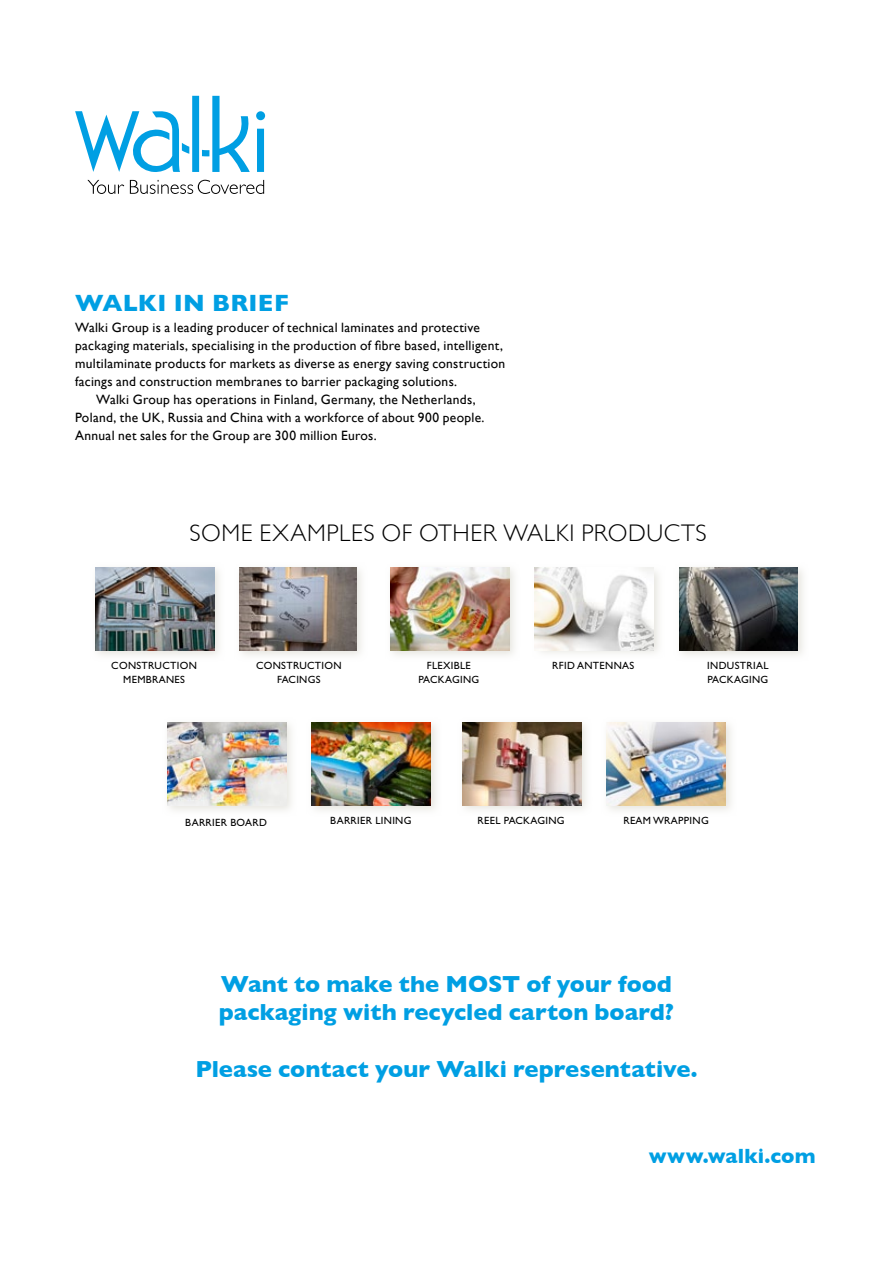
<style>
.page{position:relative;width:893px;height:1263px;background:#fff}
.page>*{position:absolute;margin:0;border:0;box-sizing:border-box;transform-origin:0 0}
.t1{font:300 24px "Gill Sans";letter-spacing:.025em;color:#000}
.t2{font:700 24px "Gill Sans";letter-spacing:.01em;color:#009fe3}
.t3{font:700 23.7px/28.3px "Gill Sans";color:#009fe3}
.t4{font:700 21px "Gill Sans";letter-spacing:.015em;color:#009fe3}
.t5{font:13.5px "Gill Sans";letter-spacing:.02em;color:#000}
.t6{font:10.5px/13.5px "Gill Sans Std";letter-spacing:.03em;color:#000;text-align:center}
</style>
<div class="page">
<svg style="left:75px;top:96px;width:190px;height:76px"></svg>
<svg style="left:87px;top:180px;width:37px;height:14px"></svg>
<svg style="left:130px;top:180px;width:134px;height:14px"></svg>
<svg style="left:167px;top:722px;width:124px;height:89px"></svg>
<img style="left:167px;top:723px;width:119px;height:83px">
<div style="left:306px;top:717px;width:136px;height:100px;background:linear-gradient(to right,#faf9f8,#f8f8f6)"></div>
<img style="left:311px;top:723px;width:120px;height:83px">
<svg style="left:462px;top:722px;width:124px;height:88px"></svg>
<img style="left:462px;top:723px;width:119px;height:82px">
<div style="left:601px;top:717px;width:136px;height:100px;background:linear-gradient(to right,#faf9f8,#f8f8f6)"></div>
<img style="left:607px;top:723px;width:119px;height:83px">
<svg style="left:390px;top:567px;width:124px;height:89px"></svg>
<img style="left:390px;top:568px;width:119px;height:83px">
<svg style="left:95px;top:567px;width:124px;height:89px"></svg>
<img style="left:95px;top:568px;width:119px;height:83px">
<div style="left:234px;top:562px;width:134px;height:100px;background:linear-gradient(to right,#f9f9f8,#f8f8f7)"></div>
<img style="left:239px;top:568px;width:118px;height:83px">
<svg style="left:679px;top:567px;width:124px;height:89px"></svg>
<img style="left:679px;top:568px;width:119px;height:83px">
<div style="left:532px;top:565px;width:133px;height:94px;background:linear-gradient(to bottom,#f6f5f3,#f6f6f3)"></div>
<img style="left:534px;top:568px;width:120px;height:83px">
<h1 class="t2" style="left:75px;top:289px;width:187px">Walki in brief</h1>
<p class="t5" style="left:75px;top:319px;width:406px">Walki Group is a leading producer of technical laminates and protective</p>
<p class="t5" style="left:75px;top:337px;width:429px">packaging materials, specialising in the production of fibre based, intelligent,</p>
<p class="t5" style="left:75px;top:355px;width:432px">multilaminate products for markets as diverse as energy saving construction</p>
<p class="t5" style="left:75px;top:373px;width:384px">facings and construction membranes to barrier packaging solutions.</p>
<p class="t5" style="left:96px;top:391px;width:381px">Walki Group has operations in Finland, Germany, the Netherlands,</p>
<p class="t5" style="left:75px;top:409px;width:411px">Poland, the UK, Russia and China with a workforce of about 900 people.</p>
<p class="t5" style="left:75px;top:427px;width:303px">Annual net sales for the Group are 300 million Euros.</p>
<h1 class="t1" style="left:190px;top:520px;width:519px">SOME EXAMPLES OF OTHER WALKI PRODUCTS</h1>
<p class="t6" style="left:111px;top:659px;width:87px">CONSTRUCTION<br>MEMBRANES</p>
<p class="t6" style="left:256px;top:659px;width:87px">CONSTRUCTION<br>FACINGS</p>
<p class="t6" style="left:707px;top:659px;width:63px;text-align:left">INDUSTRIAL<br>PACKAGING</p>
<p class="t6" style="left:552px;top:659px;width:84px">RFID ANTENNAS</p>
<p class="t6" style="left:418px;top:659px;width:62px">FLEXIBLE<br>PACKAGING</p>
<p class="t6" style="left:185px;top:815px;width:83px">BARRIER BOARD</p>
<p class="t6" style="left:330px;top:814px;width:83px">BARRIER LINING</p>
<p class="t6" style="left:478px;top:814px;width:89px">REEL PACKAGING</p>
<p class="t6" style="left:623px;top:814px;width:87px">REAM WRAPPING</p>
<h2 class="t3" style="left:219px;top:969px;width:456px">Want to make the MOST of your food packaging with recycled carton board?</h2>
<h2 class="t3" style="left:195px;top:1054px;width:504px">Please contact your Walki representative.</h2>
<h3 class="t4" style="left:649px;top:1144px;width:168px">www.walki.com</h3>
</div>
